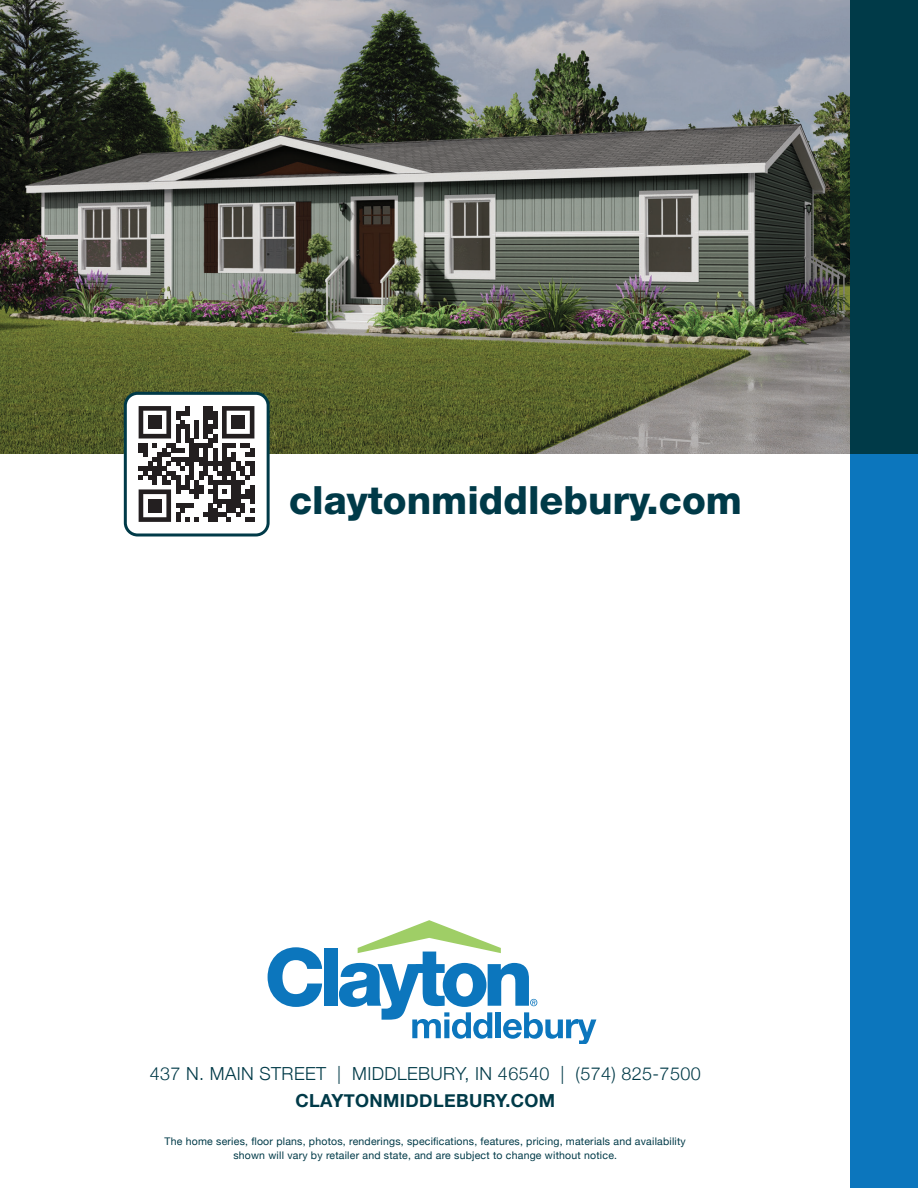
<style>
.page{position:relative;width:918px;height:1188px;background:#fff}
.page>*{position:absolute;margin:0;border:0;box-sizing:border-box;transform-origin:0 0}
.t1{font:800 39px "Helvetica Neue LT Std";color:#003a48}
.t2{font:300 18px "Helvetica Neue";letter-spacing:.02em;color:#003a48}
.t3{font:700 18px "Helvetica Neue";letter-spacing:.02em;color:#003a48}
.t4{font:10.5px/13.5px "Helvetica Neue";letter-spacing:.02em;color:#003a48;text-align:center}
</style>
<div class="page">
<img style="left:0;top:0;width:850px;height:454px">
<div style="left:850px;top:0;width:68px;height:1188px;background:#0c76bd"></div>
<div style="left:850px;top:0;width:68px;height:454px;background:#003a48"></div>
<svg style="left:125px;top:393px;width:143px;height:141px"></svg>
<div style="left:124px;top:392px;width:146px;height:144px;border:3px solid #003a48;border-radius:12px"></div>
<svg style="left:268px;top:947px;width:54px;height:60px"></svg>
<div style="left:324px;top:948px;width:14px;height:58px;background:#0c76bd"></div>
<svg style="left:339px;top:920px;width:257px;height:124px"></svg>
<h1 class="t1" style="left:289px;top:477px;width:454px">claytonmiddlebury.com</h1>
<h2 class="t2" style="left:150px;top:1059px;width:552px">437 N. MAIN STREET | MIDDLEBURY, IN 46540 | (574) 825-7500</h2>
<h2 class="t3" style="left:295px;top:1086px;width:261px">CLAYTONMIDDLEBURY.COM</h2>
<p class="t4" style="left:165px;top:1136px;width:523px">The home series, floor plans, photos, renderings, specifications, features, pricing, materials and availability shown will vary by retailer and state, and are subject to change without notice.</p>
</div>
